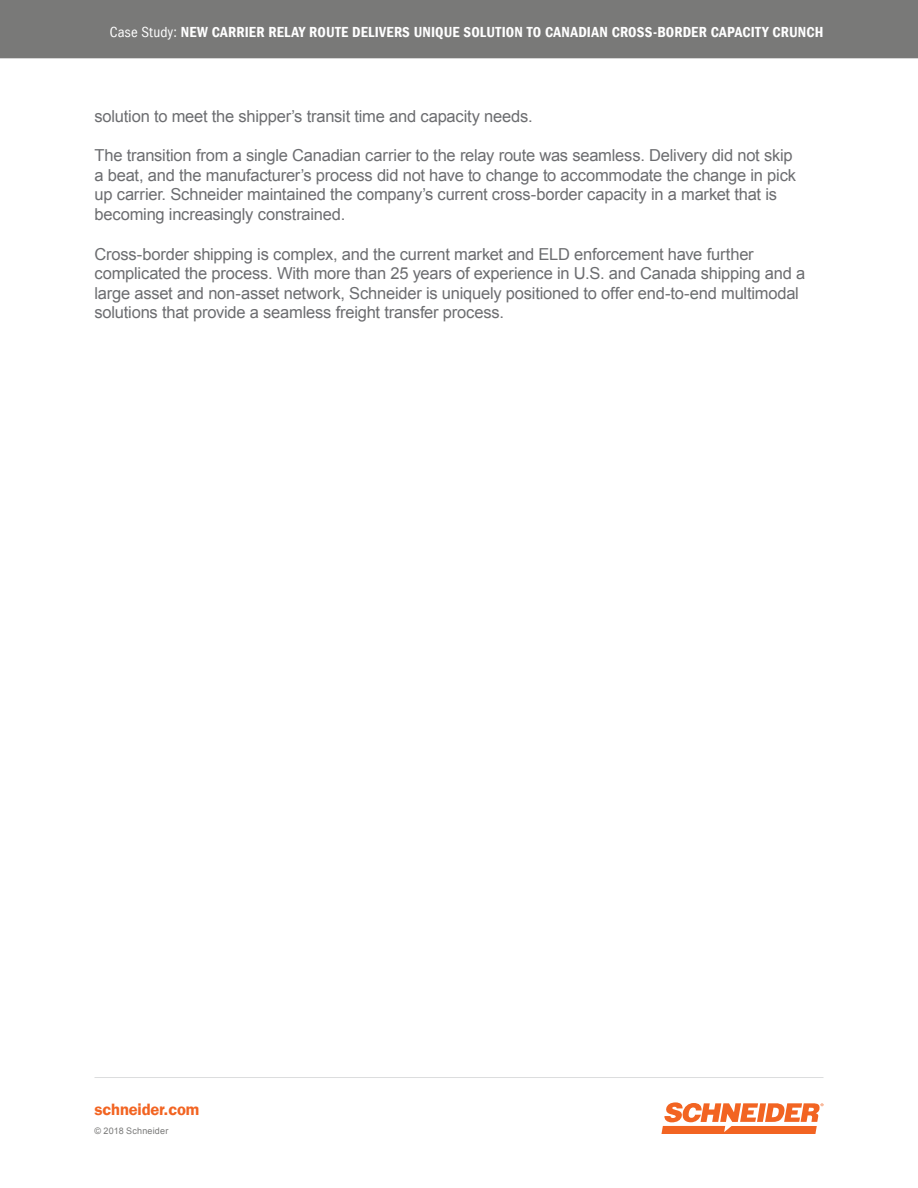
<style>
.page{position:relative;width:918px;height:1188px;background:#fff}
.page>*{position:absolute;margin:0;border:0;box-sizing:border-box;transform-origin:0 0}
.t1{font:16.5px/19.5px "Arial";letter-spacing:-.015em;color:#6c6d70}
.t2{font:16.5px "Franklin Gothic LT Com Dm";letter-spacing:-.01em;color:#f26422}
.t3{font:15px "Franklin Gothic LT Com Dm Cn";letter-spacing:.01em;color:#fff}
.t4{font:9px "Arial";letter-spacing:.02em;color:#797978}
.s1{font-family:"Franklin Gothic LT Com";font-stretch:condensed}
</style>
<div class="page">
<hr style="left:94px;top:1077px;width:730px;height:1px;background:#dcddde">
<svg style="left:662px;top:1102px;width:162px;height:32px"></svg>
<div style="left:0;top:0;width:918px;height:58px;background:#797978"></div>
<p class="t3" style="left:110px;top:24px;width:715px"><span class="s1">Case Study:</span> NEW CARRIER RELAY ROUTE DELIVERS UNIQUE SOLUTION TO CANADIAN CROSS-BORDER CAPACITY CRUNCH</p>
<p class="t1" style="left:94px;top:106px;width:440px">solution to meet the shipper’s transit time and capacity needs.</p>
<p class="t1" style="left:94px;top:146px;width:703px">The transition from a single Canadian carrier to the relay route was seamless. Delivery did not skip a beat, and the manufacturer’s process did not have to change to accommodate the change in pick up carrier. Schneider maintained the company’s current cross-border capacity in a market that is becoming increasingly constrained.</p>
<p class="t1" style="left:94px;top:244px;width:712px">Cross-border shipping is complex, and the current market and ELD enforcement have further complicated the process. With more than 25 years of experience in U.S. and Canada shipping and a large asset and non-asset network, Schneider is uniquely positioned to offer end-to-end multimodal solutions that provide a seamless freight transfer process.</p>
<p class="t2" style="left:94px;top:1099px;width:106px">schneider.com</p>
<p class="t4" style="left:94px;top:1125px;width:75px">© 2018 Schneider</p>
</div>
